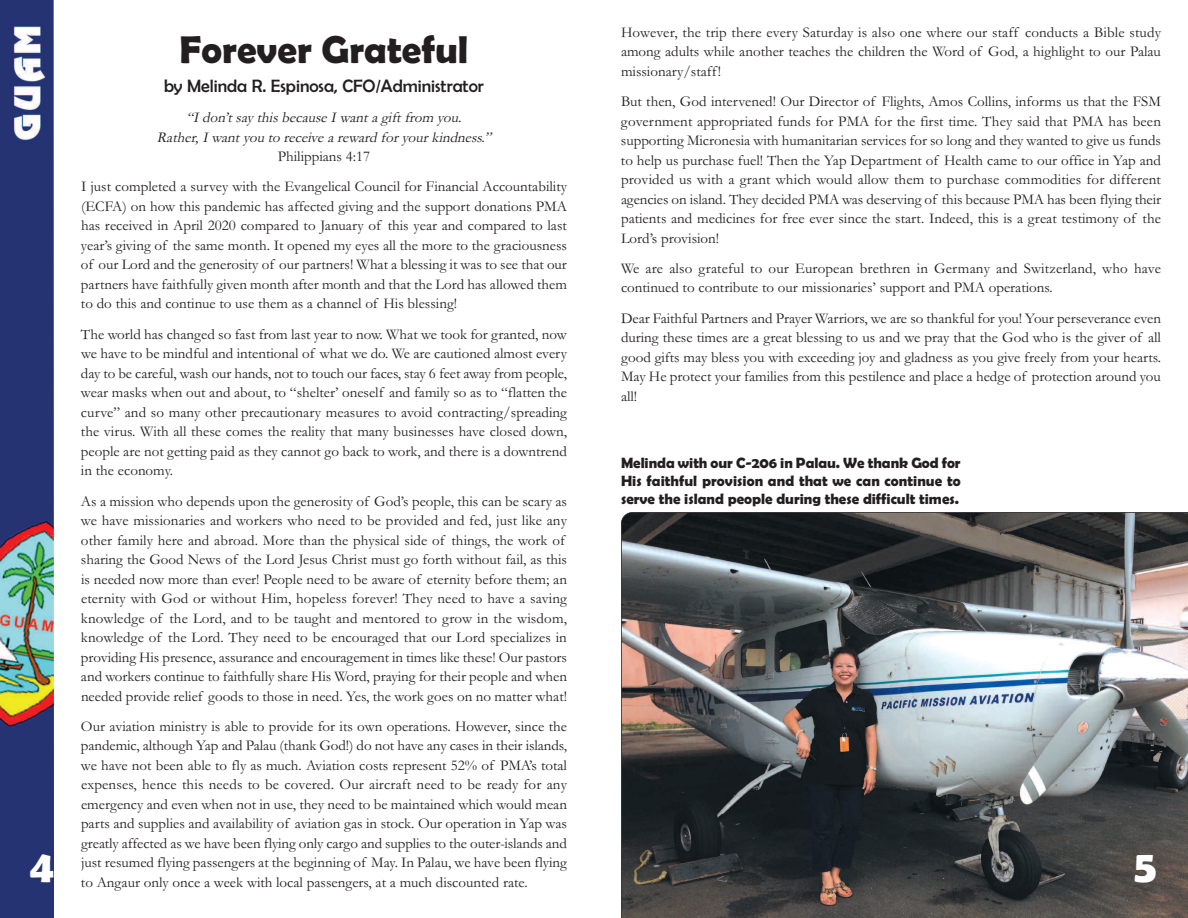
<style>
.page{position:relative;width:1188px;height:918px;background:#fff}
.page>*{position:absolute;margin:0;border:0;box-sizing:border-box;transform-origin:0 0}
.t1{font:700 45px "Berlin Sans FB Demi";color:#fff}
.t2{font:700 39px "Berlin Sans FB Demi";color:#231f20}
.t3{font:18px "Berlin Sans FB";color:#231f20}
.t4{font:15px/19.5px "Garamond";color:#231f20;text-align:justify}
.t5{font:700 15px/18px "Berlin Sans FB Demi";color:#231f20;text-align:justify}
.t6{font:italic 15px/19.5px "Garamond";color:#231f20;text-align:center}
</style>
<div class="page">
<img style="left:0;top:0;width:54px;height:918px">
<img style="left:621px;top:512px;width:567px;height:406px">
<h1 class="t1" style="left:29px;top:840px;width:26px">4</h1>
<h2 class="t2" style="left:180px;top:27px;width:290px">Forever Grateful</h2>
<p class="t3" style="left:164px;top:75px;width:321px">by Melinda R. Espinosa, CFO/Administrator</p>
<p class="t6" style="left:157px;top:107px;width:340px">“I don’t say this because I want a gift from you.<br>Rather, I want you to receive a reward for your kindness.”</p>
<p class="t4" style="left:81px;top:141px;width:487px;line-height:30.3px;text-align:center">Philippians 4:17<br>I just completed a survey with the Evangelical Council for Financial Accountability</p>
<p class="t4" style="left:81px;top:196px;width:488px">(ECFA) on how this pandemic has affected giving and the support donations PMA has received in April 2020 compared to January of this year and compared to last year’s giving of the same month. It opened my eyes all the more to the graciousness of our Lord and the generosity of our partners! What a blessing it was to see that our partners have faithfully given month after month and that the Lord has allowed them to do this and continue to use them as a channel of His blessing!</p>
<p class="t4" style="left:81px;top:324px;width:488px">The world has changed so fast from last year to now. What we took for granted, now we have to be mindful and intentional of what we do. We are cautioned almost every day to be careful, wash our hands, not to touch our faces, stay 6 feet away from people, wear masks when out and about, to “shelter’ oneself and family so as to “flatten the curve” and so many other precautionary measures to avoid contracting/spreading the virus. With all these comes the reality that many businesses have closed down, people are not getting paid as they cannot go back to work, and there is a downtrend in the economy.</p>
<p class="t4" style="left:81px;top:491px;width:488px;text-align:left">As a mission who depends upon the generosity of God’s people, this can be scary as we have missionaries and workers who need to be provided and fed, just like any other family here and abroad. More than the physical side of things, the work of sharing the Good News of the Lord Jesus Christ must go forth without fail, as this is needed now more than ever! People need to be aware of eternity before them; an eternity with God or without Him, hopeless forever! They need to have a saving knowledge of the Lord, and to be taught and mentored to grow in the wisdom, knowledge of the Lord. They need to be encouraged that our Lord specializes in providing His presence, assurance and encouragement in times like these! Our pastors and workers continue to faithfully share His Word, praying for their people and when needed provide relief goods to those in need. Yes, the work goes on no matter what!</p>
<p class="t4" style="left:81px;top:716px;width:488px">Our aviation ministry is able to provide for its own operations. However, since the pandemic, although Yap and Palau (thank God!) do not have any cases in their islands, we have not been able to fly as much. Aviation costs represent 52% of PMA’s total expenses, hence this needs to be covered. Our aircraft need to be ready for any emergency and even when not in use, they need to be maintained which would mean parts and supplies and availability of aviation gas in stock. Our operation in Yap was greatly affected as we have been flying only cargo and supplies to the outer-islands and just resumed flying passengers at the beginning of May. In Palau, we have been flying</p>
<p class="t4" style="left:81px;top:872px;width:448px">to Angaur only once a week with local passengers, at a much discounted rate.</p>
<p class="t4" style="left:621px;top:22px;width:542px">However, the trip there every Saturday is also one where our staff conducts a Bible study among adults while another teaches the children the Word of God, a highlight to our Palau missionary/staff!</p>
<p class="t4" style="left:621px;top:91px;width:542px">But then, God intervened! Our Director of Flights, Amos Collins, informs us that the FSM government appropriated funds for PMA for the first time. They said that PMA has been supporting Micronesia with humanitarian services for so long and they wanted to give us funds to help us purchase fuel! Then the Yap Department of Health came to our office in Yap and provided us with a grant which would allow them to purchase commodities for different agencies on island. They decided PMA was deserving of this because PMA has been flying their patients and medicines for free ever since the start. Indeed, this is a great testimony of the Lord’s provision!</p>
<p class="t4" style="left:621px;top:258px;width:542px">We are also grateful to our European brethren in Germany and Switzerland, who have continued to contribute to our missionaries’ support and PMA operations.</p>
<p class="t4" style="left:621px;top:308px;width:541px">Dear Faithful Partners and Prayer Warriors, we are so thankful for you! Your perseverance even during these times are a great blessing to us and we pray that the God who is the giver of all good gifts may bless you with exceeding joy and gladness as you give freely from your hearts.<br>May He protect your families from this pestilence and place a hedge of protection around you all!</p>
<p class="t5" style="left:621px;top:454px;width:341px">Melinda with our C-206 in Palau. We thank God for His faithful provision and that we can continue to serve the island people during these difficult times.</p>
<h1 class="t1" style="left:1134px;top:840px;width:24px">5</h1>
</div>
